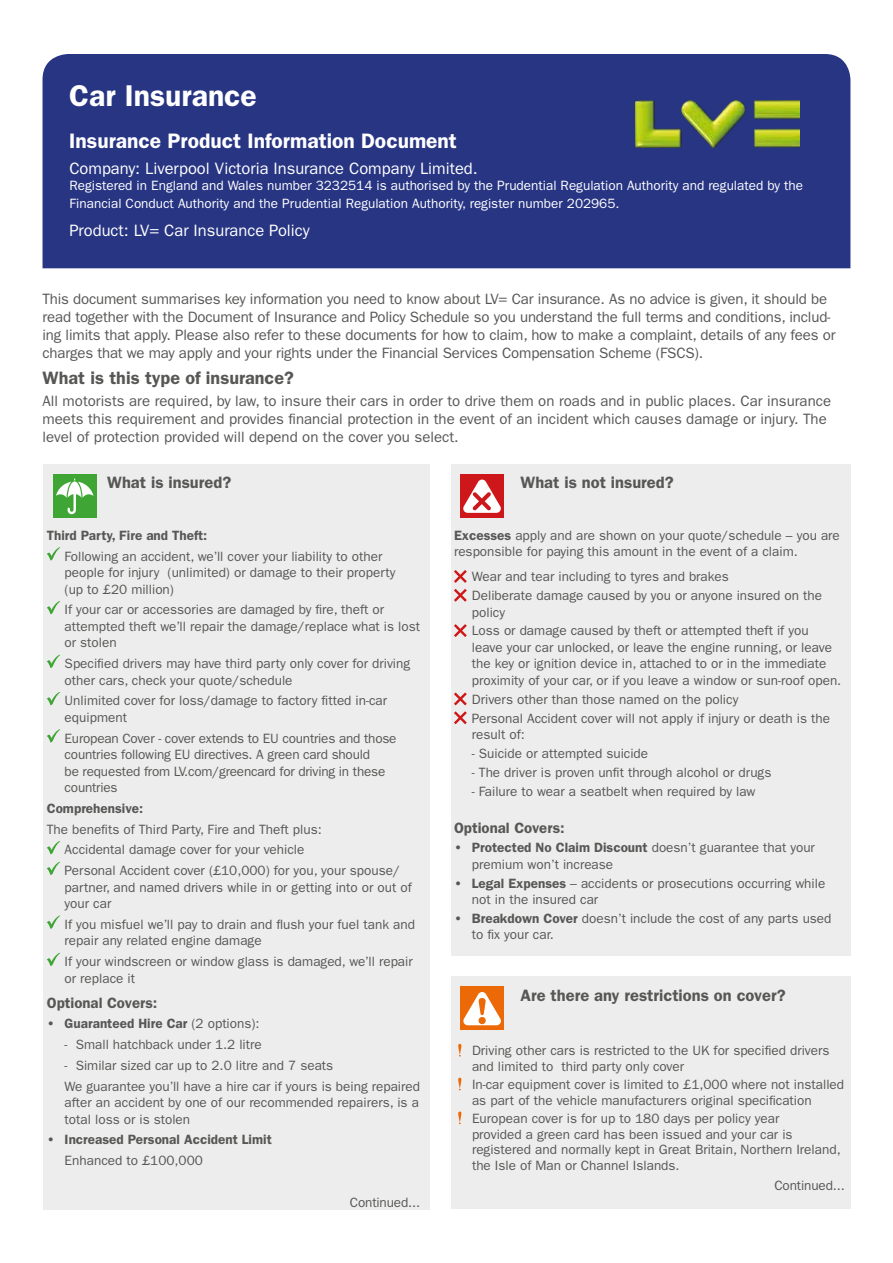
<style>
.page{position:relative;width:893px;height:1263px;background:#fff}
.page>*{position:absolute;margin:0;border:0;box-sizing:border-box;transform-origin:0 0}
.t1{font:600 30.15px "ITC Franklin Gothic Std";color:#fff}
.t2{font:600 21px "ITC Franklin Gothic Std";color:#fff}
.t3{font:600 18px "ITC Franklin Gothic Std";color:#575756}
.t4{font:16.5px "ITC Franklin Gothic Std";color:#fff}
.t5{font:600 16.5px "ITC Franklin Gothic Std";color:#575756}
.t6{font:15px/18px "ITC Franklin Gothic Std";letter-spacing:-.01em;color:#575756}
.t7{font:600 15px "ITC Franklin Gothic Std";color:#575756}
.t8{font:13.5px/16.5px "ITC Franklin Gothic Std";color:#575756}
.t9{font:13.5px/18px "ITC Franklin Gothic Std";color:#fff}
.t10{font:600 13.5px "ITC Franklin Gothic Std";color:#575756}
.s1{font-weight:400}
.s2{font-weight:600}
</style>
<div class="page">
<div style="left:43px;top:464px;width:386px;height:745px;background:#ededed"></div>
<div style="left:451px;top:464px;width:399px;height:491px;background:#ededed"></div>
<div style="left:43px;top:54px;width:807px;height:214px;background:#283583"></div>
<img style="left:635px;top:101px;width:164px;height:46px">
<div style="left:53px;top:474px;width:43px;height:43px;background:#3fa535"></div>
<svg style="left:56px;top:478px;width:38px;height:36px"></svg>
<div style="left:460px;top:474px;width:43px;height:43px;background:#cd171a"></div>
<svg style="left:463px;top:479px;width:38px;height:34px"></svg>
<svg style="left:47px;top:547px;width:14px;height:13px"></svg>
<svg style="left:47px;top:601px;width:14px;height:13px"></svg>
<svg style="left:47px;top:655px;width:13px;height:13px"></svg>
<svg style="left:47px;top:692px;width:14px;height:13px"></svg>
<svg style="left:47px;top:729px;width:14px;height:13px"></svg>
<svg style="left:47px;top:841px;width:14px;height:13px"></svg>
<svg style="left:47px;top:862px;width:13px;height:13px"></svg>
<svg style="left:47px;top:915px;width:14px;height:14px"></svg>
<svg style="left:47px;top:953px;width:13px;height:13px"></svg>
<svg style="left:454px;top:570px;width:13px;height:13px"></svg>
<svg style="left:454px;top:589px;width:13px;height:13px"></svg>
<svg style="left:454px;top:624px;width:13px;height:13px"></svg>
<svg style="left:454px;top:692px;width:13px;height:13px"></svg>
<svg style="left:454px;top:711px;width:13px;height:13px"></svg>
<div style="left:451px;top:977px;width:399px;height:232px;background:#ededed"></div>
<div style="left:460px;top:987px;width:43px;height:43px;background:#ec6907"></div>
<svg style="left:463px;top:992px;width:38px;height:33px"></svg>
<svg style="left:458px;top:1044px;width:3px;height:12px"></svg>
<svg style="left:458px;top:1078px;width:3px;height:12px"></svg>
<svg style="left:458px;top:1111px;width:3px;height:13px"></svg>
<h1 class="t1" style="left:69px;top:78px;width:189px">Car Insurance</h1>
<h2 class="t2" style="left:69px;top:129px;width:389px">Insurance Product Information Document</h2>
<p class="t4" style="left:69px;top:159px;width:410px">Company: Liverpool Victoria Insurance Company Limited.</p>
<p class="t9" style="left:69px;top:176px;width:735px">Registered in England and Wales number 3232514 is authorised by the Prudential Regulation Authority and regulated by the<br>Financial Conduct Authority and the Prudential Regulation Authority, register number 202965.</p>
<p class="t4" style="left:69px;top:221px;width:242px">Product: LV= Car Insurance Policy</p>
<p class="t6" style="left:43px;top:290px;width:795px">This document summarises key information you need to know about LV= Car insurance. As no advice is given, it should be read together with the Document of Insurance and Policy Schedule so you understand the full terms and conditions, includ&shy;ing limits that apply. Please also refer to these documents for how to claim, how to make a complaint, details of any fees or charges that we may apply and your rights under the Financial Services Compensation Scheme (FSCS).</p>
<h3 class="t3" style="left:43px;top:367px;width:253px">What is this type of insurance?</h3>
<p class="t6" style="left:43px;top:392px;width:790px">All motorists are required, by law, to insure their cars in order to drive them on roads and in public places. Car insurance meets this requirement and provides financial protection in the event of an incident which causes damage or injury. The level of protection provided will depend on the cover you select.</p>
<p class="t5" style="left:107px;top:473px;width:126px">What is insured?</p>
<p class="t5" style="left:520px;top:473px;width:155px">What is not insured?</p>
<p class="t10" style="left:47px;top:527px;width:162px">Third Party, Fire and Theft:</p>
<p class="t8" style="left:65px;top:548px;width:332px">Following an accident, we’ll cover your liability to other people for injury (unlimited) or damage to their property (up to £20 million)</p>
<p class="t8" style="left:65px;top:601px;width:357px">If your car or accessories are damaged by fire, theft or attempted theft we’ll repair the damage/replace what is lost or stolen</p>
<p class="t8" style="left:65px;top:655px;width:347px">Specified drivers may have third party only cover for driving other cars, check your quote/schedule</p>
<p class="t8" style="left:65px;top:693px;width:324px">Unlimited cover for loss/damage to factory fitted in-car equipment</p>
<p class="t8" style="left:65px;top:730px;width:333px">European Cover - cover extends to EU countries and those countries following EU directives. A green card should<br>be requested from LV.com/greencard for driving in these countries</p>
<p class="t10" style="left:47px;top:800px;width:98px">Comprehensive:</p>
<p class="t8" style="left:65px;top:819px;width:337px;line-height:20.7px;text-indent:-18px">The benefits of Third Party, Fire and Theft plus:<br>Accidental damage cover for your vehicle<br>Personal Accident cover (£10,000) for you, your spouse/</p>
<p class="t8" style="left:65px;top:879px;width:349px">partner, and named drivers while in or getting into or out of your car</p>
<p class="t8" style="left:65px;top:916px;width:352px">If you misfuel we’ll pay to drain and flush your fuel tank and repair any related engine damage</p>
<p class="t8" style="left:65px;top:953px;width:350px">If your windscreen or window glass is damaged, we’ll repair or replace it</p>
<p class="t7" style="left:47px;top:993px;width:112px">Optional Covers:</p>
<p class="t10" style="left:47px;top:1016px;width:214px">• Guaranteed Hire Car <span class="s1">(2 options):</span></p>
<p class="t8" style="left:65px;top:1036px;width:199px">- Small hatchback under 1.2 litre</p>
<p class="t8" style="left:65px;top:1055px;width:357px;line-height:20.7px">- Similar sized car up to 2.0 litre and 7 seats<br>We guarantee you’ll have a hire car if yours is being repaired</p>
<p class="t8" style="left:65px;top:1094px;width:356px">after an accident by one of our recommended repairers, is a total loss or is stolen</p>
<p class="t10" style="left:47px;top:1132px;width:227px">• Increased Personal Accident Limit</p>
<p class="t8" style="left:65px;top:1152px;width:140px">Enhanced to £100,000</p>
<p class="t8" style="left:350px;top:1194px;width:72px">Continued...</p>
<p class="t8" style="left:454px;top:527px;width:387px"><span class="s2">Excesses</span> apply and are shown on your quote/schedule – you are responsible for paying this amount in the event of a claim.</p>
<p class="t8" style="left:472px;top:567px;width:352px;line-height:18.9px">Wear and tear including to tyres and brakes<br>Deliberate damage caused by you or anyone insured on the</p>
<p class="t8" style="left:472px;top:603px;width:338px;line-height:18.9px">policy<br>Loss or damage caused by theft or attempted theft if you</p>
<p class="t8" style="left:472px;top:639px;width:371px">leave your car unlocked, or leave the engine running, or leave the key or ignition device in, attached to or in the immediate proximity of your car, or if you leave a window or sun-roof open.</p>
<p class="t8" style="left:472px;top:690px;width:360px;line-height:18.9px">Drivers other than those named on the policy<br>Personal Accident cover will not apply if injury or death is the</p>
<p class="t8" style="left:472px;top:726px;width:54px">result of:</p>
<p class="t8" style="left:472px;top:745px;width:178px">- Suicide or attempted suicide</p>
<p class="t8" style="left:472px;top:764px;width:301px">- The driver is proven unfit through alcohol or drugs</p>
<p class="t8" style="left:472px;top:783px;width:285px">- Failure to wear a seatbelt when required by law</p>
<p class="t7" style="left:454px;top:819px;width:112px">Optional Covers:</p>
<p class="t8" style="left:472px;top:839px;width:345px;text-indent:-18px"><span class="s2">• Protected No Claim Discount</span> doesn’t guarantee that your premium won’t increase</p>
<p class="t8" style="left:472px;top:875px;width:355px;text-indent:-18px"><span class="s2">• Legal Expenses</span> – accidents or prosecutions occurring while not in the insured car</p>
<p class="t8" style="left:472px;top:910px;width:361px;text-indent:-18px"><span class="s2">• Breakdown Cover</span> doesn’t include the cost of any parts used to fix your car.</p>
<p class="t5" style="left:521px;top:985px;width:266px">Are there any restrictions on cover?</p>
<p class="t8" style="left:472px;top:1043px;width:359px;line-height:15.8px">Driving other cars is restricted to the UK for specified drivers and limited to third party only cover</p>
<p class="t8" style="left:472px;top:1076px;width:374px;line-height:15.8px">In-car equipment cover is limited to £1,000 where not installed as part of the vehicle manufacturers original specification</p>
<p class="t8" style="left:472px;top:1110px;width:370px;line-height:15.8px">European cover is for up to 180 days per policy year<br>provided a green card has been issued and your car is registered and normally kept in Great Britain, Northern Ireland, the Isle of Man or Channel Islands.</p>
<p class="t8" style="left:774px;top:1177px;width:72px">Continued...</p>
</div>
